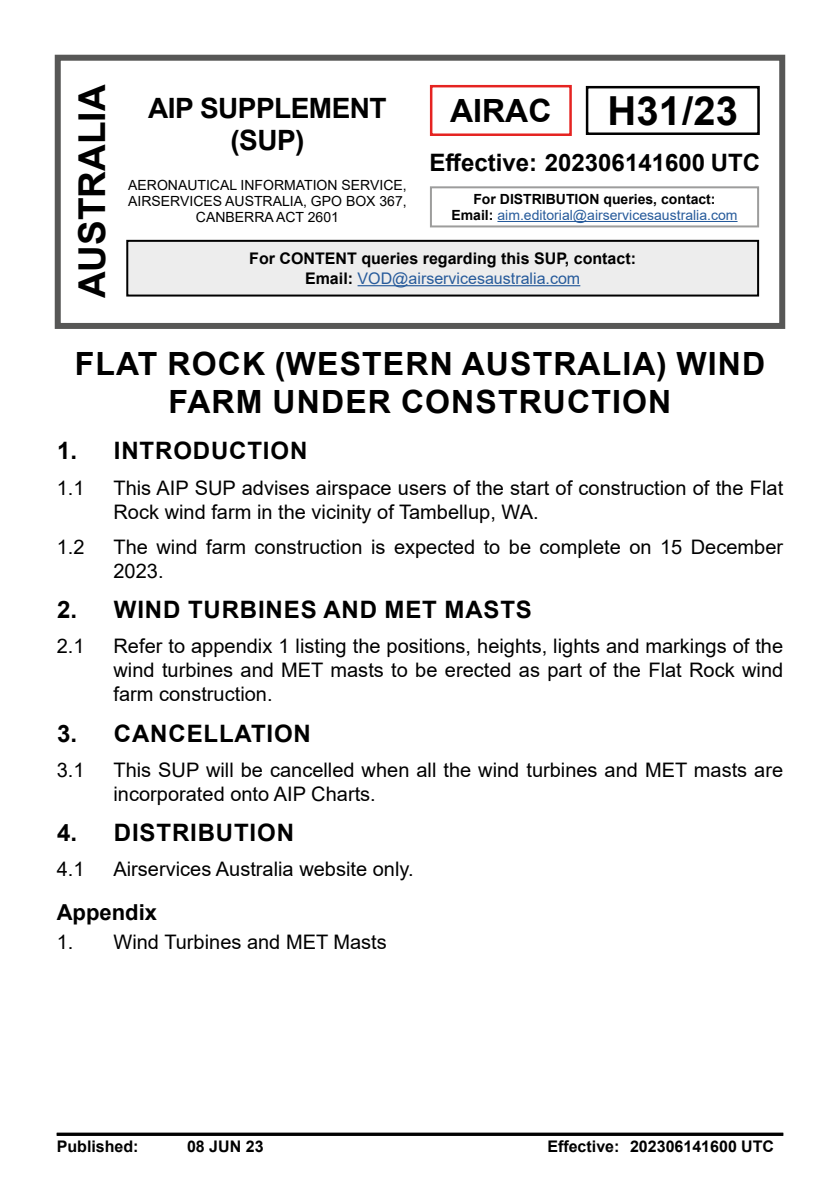
<style>
.page{position:relative;width:840px;height:1191px;background:#fff}
.page>*{position:absolute;margin:0;border:0;box-sizing:border-box;transform-origin:0 0}
.t1{font:700 40px "Arial";color:#000}
.t2{font:700 37px "Arial";color:#000}
.t3{font:700 32px/38.4px "Arial";letter-spacing:.035em;color:#000;text-align:center}
.t4{font:700 28px "Arial";letter-spacing:-.02em;color:#000}
.t5{font:700 24px "Arial";letter-spacing:.035em;color:#000}
.t6{font:700 24px "Arial";color:#000}
.t7{font:700 22px "Arial";color:#000}
.t8{font:20px/24px "Arial";color:#000}
.t9{font:700 16px/20px "Arial";color:#000;text-align:center}
.t10{font:14px/16px "Arial";color:#000;text-align:center}
.t11{font:14px/16px "Arial";color:#275b9b;text-align:center}
.s1{font-weight:700;color:#000}
.s2{font-weight:400;color:#275b9b}
</style>
<div class="page">
<div style="left:429px;top:85px;width:142px;height:51px;border:2px solid #e52321"></div>
<div style="left:55px;top:55px;width:729px;height:274px;border:6px solid #575756"></div>
<hr style="left:497px;top:221px;width:240px;height:1px;background:#275b9b">
<div style="left:429px;top:186px;width:329px;height:41px;border:2px solid #9d9d9c"></div>
<hr style="left:57px;top:1132px;width:725px;height:3px;background:#000">
<div style="left:585px;top:86px;width:174px;height:49px;border:2px solid #000"></div>
<div style="left:127px;top:241px;width:630px;height:54px;background:#ededed"></div>
<hr style="left:357px;top:285px;width:223px;height:1px;background:#275b9b">
<div style="left:126px;top:240px;width:632px;height:56px;border:2px solid #000"></div>
<h2 class="t2" style="left:66px;top:298px;width:215px;rotate:-90deg">AUSTRALIA</h2>
<h1 class="t1" style="left:607px;top:83px;width:132px">H31/23</h1>
<h3 class="t4" style="left:148px;top:88px;width:240px">AIP SUPPLEMENT</h3>
<h3 class="t3" style="left:450px;top:92px;width:103px">AIRAC</h3>
<h3 class="t4" style="left:230px;top:120px;width:75px">(SUP)</h3>
<p class="t11" style="left:451px;top:191px;width:287px"><span class="s1">For DISTRIBUTION queries, contact:<br>Email:</span> aim.editorial@airservicesaustralia.com</p>
<p class="t6" style="left:429px;top:145px;width:332px">Effective: 202306141600 UTC</p>
<p class="t10" style="left:128px;top:177px;width:280px">AERONAUTICAL INFORMATION SERVICE,<br>AIRSERVICES AUSTRALIA, GPO BOX 367,<br>CANBERRA ACT 2601</p>
<p class="t9" style="left:249px;top:248px;width:388px">For CONTENT queries regarding this SUP, contact:<br>Email: <span class="s2">VOD@airservicesaustralia.com</span></p>
<h3 class="t3" style="left:75px;top:345px;width:691px">FLAT ROCK (WESTERN AUSTRALIA) WIND<br>FARM UNDER CONSTRUCTION</h3>
<p class="t5" style="left:57px;top:434px;width:251px">1. INTRODUCTION</p>
<p class="t8" style="left:57px;top:475px;width:29px">1.1</p>
<p class="t8" style="left:113px;top:475px;width:670px">This AIP SUP advises airspace users of the start of construction of the Flat<br>Rock wind farm in the vicinity of Tambellup, WA.</p>
<p class="t8" style="left:57px;top:535px;width:29px">1.2</p>
<p class="t8" style="left:113px;top:535px;width:670px">The wind farm construction is expected to be complete on 15 December<br>2023.</p>
<p class="t5" style="left:57px;top:592px;width:476px">2. WIND TURBINES AND MET MASTS</p>
<p class="t8" style="left:57px;top:634px;width:29px">2.1</p>
<p class="t8" style="left:113px;top:634px;width:670px;text-align:justify">Refer to appendix 1 listing the positions, heights, lights and markings of the wind turbines and MET masts to be erected as part of the Flat Rock wind farm construction.</p>
<p class="t5" style="left:57px;top:716px;width:255px">3. CANCELLATION</p>
<p class="t8" style="left:57px;top:757px;width:29px">3.1</p>
<p class="t8" style="left:113px;top:757px;width:670px">This SUP will be cancelled when all the wind turbines and MET masts are incorporated onto AIP Charts.</p>
<p class="t5" style="left:57px;top:815px;width:238px">4. DISTRIBUTION</p>
<p class="t8" style="left:57px;top:857px;width:29px">4.1</p>
<p class="t8" style="left:113px;top:857px;width:301px">Airservices Australia website only.</p>
<p class="t7" style="left:57px;top:896px;width:102px">Appendix</p>
<p class="t8" style="left:57px;top:930px;width:331px">1. Wind Turbines and MET Masts</p>
<p class="t9" style="left:57px;top:1137px;width:83px">Published:</p>
<p class="t9" style="left:187px;top:1137px;width:78px">08 JUN 23</p>
<p class="t9" style="left:547px;top:1137px;width:228px">Effective: 202306141600 UTC</p>
</div>
